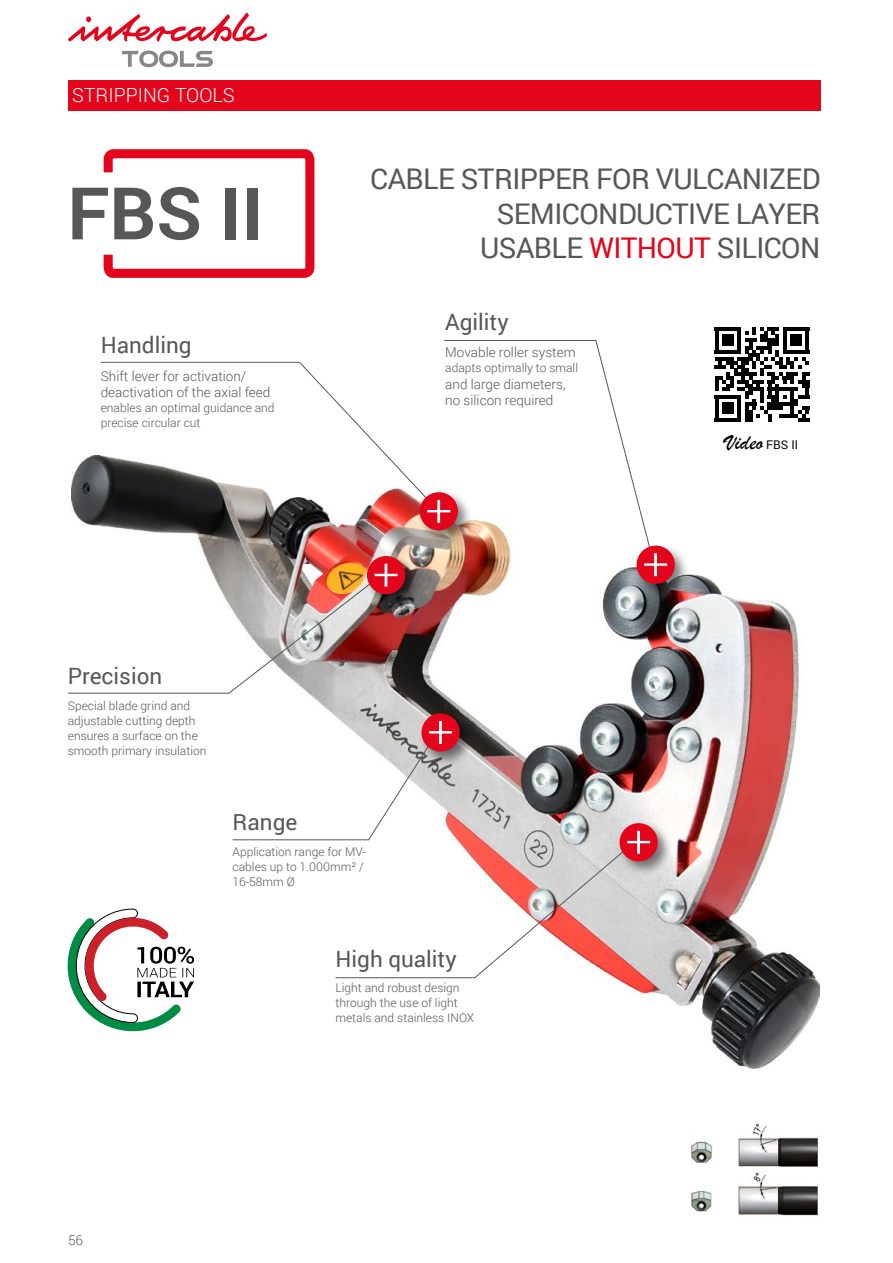
<style>
.page{position:relative;width:893px;height:1263px;background:#fff}
.page>*{position:absolute;margin:0;border:0;box-sizing:border-box;transform-origin:0 0}
.t1{font:700 72.6px "Roboto";color:#575756}
.t2{font:28.5px/34.5px "Roboto";letter-spacing:-.02em;color:#575756;text-align:right}
.t3{font:22.5px "Roboto";color:#575756}
.t4{font:22.5px "Brush Script";color:#000}
.t5{font:300 19.5px "Roboto";color:#fff}
.t6{font:300 13.5px/16.5px "Roboto";color:#575756}
.t7{font:300 12px/15px "Roboto";color:#575756}
.s1{color:#e3051b}
.s2{font-family:"Roboto";font-size:12px}
</style>
<div class="page">
<div style="left:68px;top:80px;width:753px;height:31px;background:#e3051b"></div>
<svg style="left:122px;top:51px;width:91px;height:16px"></svg>
<svg style="left:68px;top:13px;width:199px;height:29px"></svg>
<img style="left:71px;top:456px;width:748px;height:612px">
<svg style="left:103px;top:149px;width:212px;height:129px"></svg>
<svg style="left:100px;top:362px;width:337px;height:148px"></svg>
<svg style="left:444px;top:340px;width:210px;height:223px"></svg>
<div style="left:417px;top:489px;width:56px;height:57px;background:#000;opacity:.5"></div>
<div style="left:420px;top:492px;width:38px;height:38px;background:#e3051b;border-radius:50%"></div>
<svg style="left:427px;top:500px;width:23px;height:23px"></svg>
<div style="left:634px;top:543px;width:56px;height:56px;background:#000;opacity:.5"></div>
<div style="left:637px;top:546px;width:38px;height:38px;background:#e3051b;border-radius:50%"></div>
<svg style="left:644px;top:553px;width:23px;height:23px"></svg>
<div style="left:617px;top:820px;width:56px;height:56px;background:#000;opacity:.5"></div>
<div style="left:620px;top:823px;width:38px;height:38px;background:#e3051b;border-radius:50%"></div>
<div style="left:419px;top:710px;width:56px;height:57px;background:#000;opacity:.5"></div>
<div style="left:421px;top:713px;width:39px;height:39px;background:#e3051b;border-radius:50%"></div>
<svg style="left:232px;top:721px;width:418px;height:257px"></svg>
<div style="left:364px;top:553px;width:56px;height:56px;background:#000;opacity:.5"></div>
<div style="left:367px;top:556px;width:38px;height:38px;background:#e3051b;border-radius:50%"></div>
<svg style="left:67px;top:564px;width:331px;height:130px"></svg>
<svg style="left:715px;top:327px;width:94px;height:94px"></svg>
<hr style="left:715px;top:418px;width:26px;height:3px;background:#000">
<div style="left:722px;top:403px;width:12px;height:11px;background:#000"></div>
<img style="left:691px;top:1123px;width:127px;height:44px">
<img style="left:691px;top:1172px;width:127px;height:44px">
<svg style="left:67px;top:909px;width:127px;height:128px"></svg>
<h3 class="t5" style="left:72px;top:82px;width:164px">STRIPPING TOOLS</h3>
<h1 class="t1" style="left:68px;top:162px;width:197px">FBS II</h1>
<h3 class="t3" style="left:101px;top:330px;width:92px">Handling</h3>
<p class="t6" style="left:101px;top:367px;width:171px">Shift lever for activation/ deactivation of the axial feed</p>
<p class="t7" style="left:101px;top:400px;width:175px">enables an optimal guidance and precise circular cut</p>
<h3 class="t3" style="left:68px;top:660px;width:96px">Precision</h3>
<p class="t7" style="left:68px;top:697px;width:140px">Special blade grind and adjustable cutting depth ensures a surface on the smooth primary insulation</p>
<h2 class="t2" style="left:370px;top:161px;width:452px">CABLE STRIPPER FOR VULCANIZED<br>SEMICONDUCTIVE LAYER<br>USABLE <span class="s1">WITHOUT</span> SILICON</h2>
<h3 class="t3" style="left:445px;top:306px;width:65px">Agility</h3>
<p class="t6" style="left:445px;top:344px;width:132px">Movable roller system</p>
<p class="t7" style="left:445px;top:360px;width:134px">adapts optimally to small</p>
<p class="t6" style="left:445px;top:375px;width:122px">and large diameters, no silicon required</p>
<h3 class="t4" style="left:726px;top:429px;width:74px">Video <span class="s2">FBS II</span></h3>
<h3 class="t3" style="left:233px;top:806px;width:66px">Range</h3>
<p class="t7" style="left:233px;top:844px;width:135px">Application range for MV&shy;cables up to 1.000mm² /<br>16-58mm Ø</p>
<p class="t6" style="left:68px;top:1231px;width:16px">56</p>
<h3 class="t3" style="left:335px;top:943px;width:123px">High quality</h3>
<p class="t7" style="left:335px;top:980px;width:140px">Light and robust design through the use of light metals and stainless INOX</p>
</div>
